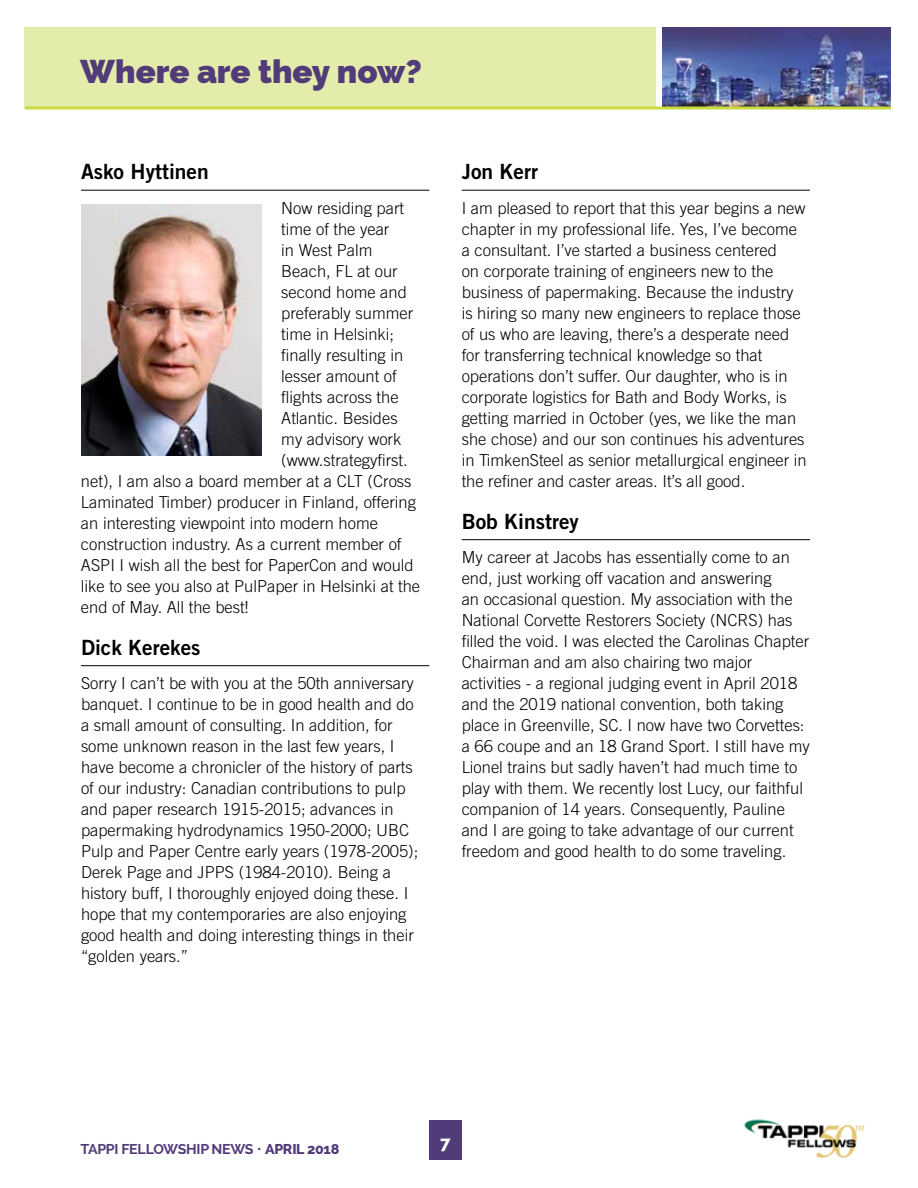
<style>
.page{position:relative;width:918px;height:1188px;background:#fff}
.page>*{position:absolute;margin:0;border:0;box-sizing:border-box;transform-origin:0 0}
.t1{font:800 33px "Raleway";color:#523b79}
.t2{font:21px "Trade Gothic Bold Two";color:#000}
.t3{font:800 18px "Raleway";color:#fff}
.t4{font:300 16.5px/21px "Trade Gothic";color:#000}
.t5{font:700 14.25px "Raleway";letter-spacing:-.02em;color:#523b79}
.s1{font-weight:300}
.s2{font-weight:800}
</style>
<div class="page">
<img style="left:663px;top:27px;width:228px;height:79px">
<div style="left:25px;top:27px;width:631px;height:81px;background:#e4ecab"></div>
<svg style="left:25px;top:106px;width:866px;height:4px;background:#ccdb60"></svg>
<img style="left:744px;top:1119px;width:121px;height:39px">
<div style="left:429px;top:1120px;width:33px;height:40px;background:#523b79"></div>
<hr style="left:81px;top:190px;width:348px;height:1px;background:#000">
<hr style="left:81px;top:665px;width:348px;height:1px;background:#000">
<hr style="left:462px;top:190px;width:348px;height:1px;background:#000">
<hr style="left:462px;top:539px;width:348px;height:1px;background:#000">
<img style="left:81px;top:204px;width:180px;height:252px">
<h1 class="t1" style="left:80px;top:52px;width:343px">Where are they now?</h1>
<p class="t2" style="left:81px;top:158px;width:129px">Asko Hyttinen</p>
<p class="t4" style="left:281px;top:197px;width:124px">Now residing part</p>
<p class="t4" style="left:281px;top:218px;width:110px">time of the year</p>
<p class="t4" style="left:281px;top:239px;width:93px">in West Palm</p>
<p class="t4" style="left:281px;top:260px;width:118px">Beach, FL at our</p>
<p class="t4" style="left:281px;top:281px;width:127px">second home and</p>
<p class="t4" style="left:281px;top:302px;width:133px">preferably summer</p>
<p class="t4" style="left:281px;top:323px;width:114px">time in Helsinki;</p>
<p class="t4" style="left:281px;top:344px;width:123px">finally resulting in</p>
<p class="t4" style="left:281px;top:365px;width:117px">lesser amount of</p>
<p class="t4" style="left:281px;top:386px;width:119px">flights across the</p>
<p class="t4" style="left:281px;top:407px;width:118px">Atlantic. Besides</p>
<p class="t4" style="left:281px;top:428px;width:122px">my advisory work</p>
<p class="t4" style="left:281px;top:449px;width:128px">(www.strategyfirst.</p>
<p class="t4" style="left:81px;top:470px;width:332px">net), I am also a board member at a CLT (Cross</p>
<p class="t4" style="left:81px;top:491px;width:336px">Laminated Timber) producer in Finland, offering</p>
<p class="t4" style="left:81px;top:512px;width:299px">an interesting viewpoint into modern home</p>
<p class="t4" style="left:81px;top:533px;width:322px">construction industry. As a current member of</p>
<p class="t4" style="left:81px;top:554px;width:334px">ASPI I wish all the best for PaperCon and would</p>
<p class="t4" style="left:81px;top:575px;width:341px">like to see you also at PulPaper in Helsinki at the</p>
<p class="t4" style="left:81px;top:596px;width:169px">end of May. All the best!</p>
<p class="t2" style="left:81px;top:634px;width:121px">Dick Kerekes</p>
<p class="t4" style="left:81px;top:672px;width:339px">Sorry I can’t be with you at the 50th anniversary banquet. I continue to be in good health and do a small amount of consulting. In addition, for some unknown reason in the last few years, I have become a chronicler of the history of parts of our industry: Canadian contributions to pulp and paper research 1915-2015; advances in papermaking hydrodynamics 1950-2000; UBC Pulp and Paper Centre early years (1978-2005); Derek Page and JPPS (1984-2010). Being a history buff, I thoroughly enjoyed doing these. I hope that my contemporaries are also enjoying good health and doing interesting things in their “golden years.”</p>
<p class="t2" style="left:462px;top:158px;width:78px">Jon Kerr</p>
<p class="t4" style="left:462px;top:197px;width:347px">I am pleased to report that this year begins a new chapter in my professional life. Yes, I’ve become a consultant. I’ve started a business centered<br>on corporate training of engineers new to the business of papermaking. Because the industry is hiring so many new engineers to replace those of us who are leaving, there’s a desperate need for transferring technical knowledge so that operations don’t suffer. Our daughter, who is in corporate logistics for Bath and Body Works, is getting married in October (yes, we like the man she chose) and our son continues his adventures in TimkenSteel as senior metallurgical engineer in the refiner and caster areas. It’s all good.</p>
<p class="t2" style="left:462px;top:508px;width:119px">Bob Kinstrey</p>
<p class="t4" style="left:462px;top:546px;width:350px">My career at Jacobs has essentially come to an end, just working off vacation and answering<br>an occasional question. My association with the National Corvette Restorers Society (NCRS) has filled the void. I was elected the Carolinas Chapter Chairman and am also chairing two major activities - a regional judging event in April 2018 and the 2019 national convention, both taking place in Greenville, SC. I now have two Corvettes: a 66 coupe and an 18 Grand Sport. I still have my Lionel trains but sadly haven’t had much time to play with them. We recently lost Lucy, our faithful companion of 14 years. Consequently, Pauline and I are going to take advantage of our current freedom and good health to do some traveling.</p>
<p class="t5" style="left:80px;top:1141px;width:260px">TAPPI FELLOWSHIP NEWS <span class="s1">•</span> <span class="s2">APRIL 2018</span></p>
<p class="t3" style="left:440px;top:1132px;width:12px">7</p>
</div>
